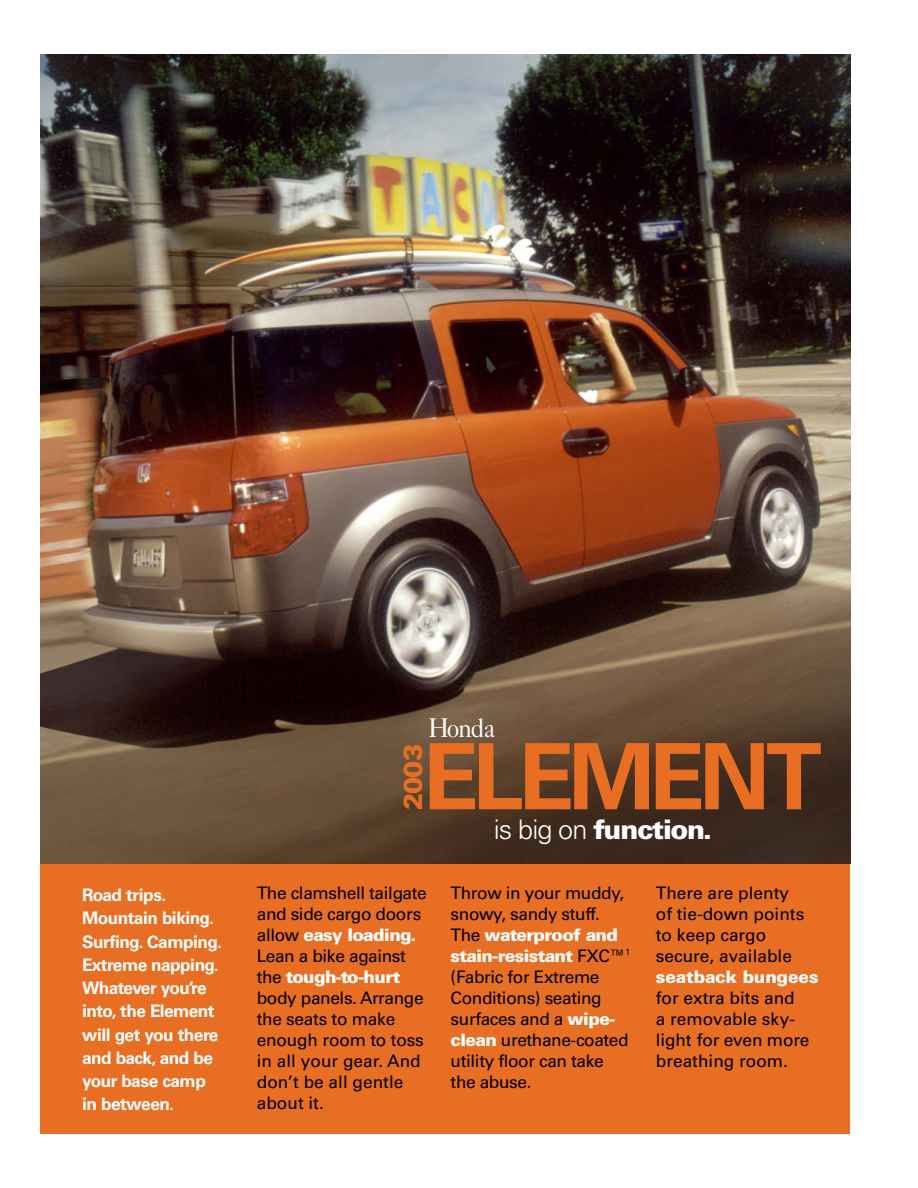
<style>
.page{position:relative;width:918px;height:1188px;background:#fff}
.page>*{position:absolute;margin:0;border:0;box-sizing:border-box;transform-origin:0 0}
.t1{font:700 91.5px "Univers";letter-spacing:-.065em;color:#e76e22}
.t2{font:900 27px "Univers";letter-spacing:-.055em;color:#fff}
.t3{font:27px "Caslon Five Forty";letter-spacing:-.06em;color:#fff;scale:.94 1}
.t4{font:900 25.8px "Univers";color:#e76e22}
.t5{font:17.25px/21px "Univers";letter-spacing:-.02em;color:#000}
.t6{font:700 17.25px/23.2px "Univers";letter-spacing:-.03em;color:#fff}
.t7{font:17.25px/21px "Univers";color:#000}
.t8{font:900 17.25px "Univers";color:#fff}
.s1{font-weight:300}
.s2{font-weight:900;color:#fff}
</style>
<div class="page">
<div style="left:40px;top:863px;width:810px;height:271px;background:#e76e22"></div>
<img style="left:40px;top:54px;width:810px;height:810px">
<h2 class="t3" style="left:428px;top:718px;width:73px">Honda</h2>
<h1 class="t1" style="left:423px;top:743px;width:400px">ELEMENT</h1>
<h3 class="t4" style="left:404px;top:810px;width:68px;rotate:-90deg">2003</h3>
<h2 class="t2" style="left:494px;top:819px;width:220px"><span class="s1">is big on</span> function.</h2>
<p class="t6" style="left:82px;top:885px;width:141px">Road trips.<br>Mountain biking.<br>Surfing. Camping.<br>Extreme napping.<br>Whatever you’re into, the Element will get you there and back, and be your base camp in between.</p>
<p class="t5" style="left:257px;top:884px;width:171px">The clamshell tailgate and side cargo doors allow <span class="s2">easy loading.<br></span>Lean a bike against the <span class="s2">tough-to-hurt </span>body panels. Arrange the seats to make enough room to toss in all your gear. And don’t be all gentle about it.</p>
<p class="t5" style="left:451px;top:884px;width:181px">Throw in your muddy, snowy, sandy stuff.<br>The <span class="s2">waterproof and stain-resistant</span> FXC™<sup>1 </sup>(Fabric for Extreme<br>Conditions) seating surfaces and a <span class="s2">wipe&shy;clean</span> urethane-coated utility floor can take the abuse.</p>
<p class="t7" style="left:656px;top:884px;width:150px">There are plenty of tie-down points to keep cargo secure, available</p>
<p class="t8" style="left:656px;top:970px;width:164px">seatback bungees</p>
<p class="t7" style="left:656px;top:989px;width:155px">for extra bits and<br>a removable sky&shy;light for even more breathing room.</p>
</div>
